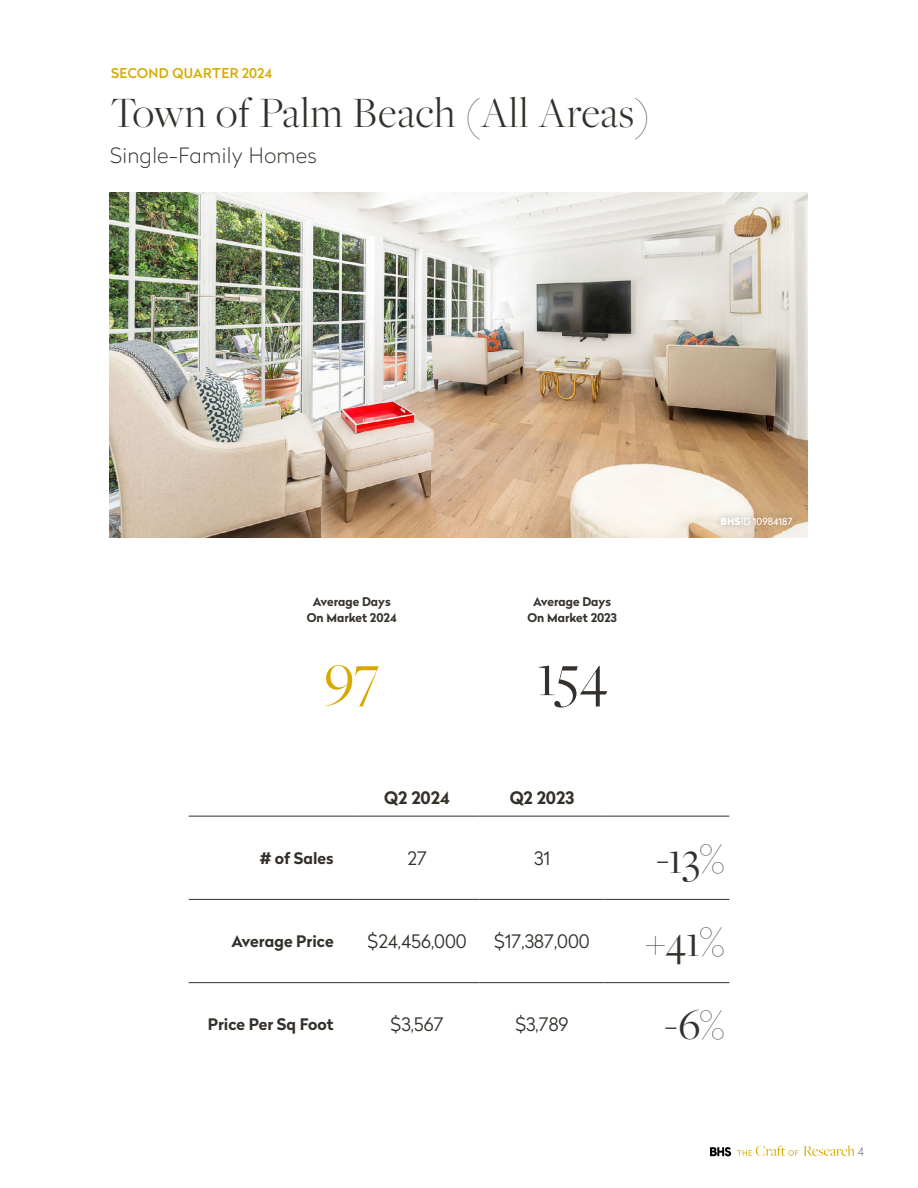
<style>
.page{position:relative;width:918px;height:1188px;background:#fff}
.page>*{position:absolute;margin:0;border:0;box-sizing:border-box;transform-origin:0 0}
.t1{font:61.65px "Freight Big Pro";color:#34302b}
.t2{font:61.65px "Freight Big Pro";color:#d8a900}
.t3{font:300 45px "Freight Big Pro";letter-spacing:.02em;color:#34302b}
.t4{font:45px "Freight Big Pro";color:#34302b}
.t5{font:100 21px "Radikal";letter-spacing:.02em;color:#34302b}
.t6{font:300 18.45px "Radikal";color:#34302b}
.t7{font:700 17.25px "Radikal";color:#34302b}
.t8{font:700 15.9px "Radikal";color:#34302b}
.t9{font:500 13.5px "Radikal";letter-spacing:.03em;color:#d8a900}
.t10{font:700 12px/15.8px "Radikal";color:#34302b;text-align:center}
.t11{font:100 12px "Radikal";color:#000}
.t12{font:9.75px "Radikal";color:#fff}
.s1{font-weight:900}
</style>
<div class="page">
<svg style="left:710px;top:1147px;width:21px;height:9px"></svg>
<svg style="left:737px;top:1145px;width:118px;height:11px"></svg>
<hr style="left:189px;top:816px;width:166px;height:1px;background:#34302b">
<hr style="left:355px;top:816px;width:125px;height:1px;background:#34302b">
<hr style="left:480px;top:816px;width:124px;height:1px;background:#34302b">
<hr style="left:604px;top:816px;width:125px;height:1px;background:#34302b">
<hr style="left:189px;top:899px;width:166px;height:1px;background:#34302b">
<hr style="left:355px;top:899px;width:125px;height:1px;background:#34302b">
<hr style="left:480px;top:899px;width:124px;height:1px;background:#34302b">
<hr style="left:604px;top:899px;width:125px;height:1px;background:#34302b">
<hr style="left:189px;top:982px;width:166px;height:1px;background:#34302b">
<hr style="left:355px;top:982px;width:125px;height:1px;background:#34302b">
<hr style="left:480px;top:982px;width:124px;height:1px;background:#34302b">
<hr style="left:604px;top:982px;width:125px;height:1px;background:#34302b">
<img style="left:109px;top:192px;width:699px;height:346px">
<div style="left:713px;top:510px;width:86px;height:23px;background:#000;opacity:.3"></div>
<p class="t9" style="left:111px;top:63px;width:163px">SECOND QUARTER 2024</p>
<h2 class="t3" style="left:110px;top:84px;width:541px">Town of Palm Beach (All Areas)</h2>
<h3 class="t5" style="left:110px;top:141px;width:208px">Single-Family Homes</h3>
<p class="t10" style="left:307px;top:594px;width:92px">Average Days<br>On Market 2024</p>
<p class="t10" style="left:528px;top:594px;width:91px">Average Days<br>On Market 2023</p>
<h1 class="t2" style="left:325px;top:635px;width:56px">97</h1>
<h1 class="t1" style="left:537px;top:635px;width:73px">154</h1>
<h3 class="t7" style="left:384px;top:785px;width:67px">Q2 2024</h3>
<h3 class="t7" style="left:510px;top:785px;width:66px">Q2 2023</h3>
<p class="t12" style="left:720px;top:515px;width:74px"><span class="s1">BHS</span>ID 10984187</p>
<h3 class="t8" style="left:260px;top:846px;width:75px"># of Sales</h3>
<h3 class="t6" style="left:407px;top:845px;width:21px">27</h3>
<h3 class="t6" style="left:534px;top:845px;width:18px">31</h3>
<h2 class="t4" style="left:656px;top:829px;width:69px">-13%</h2>
<h3 class="t8" style="left:231px;top:930px;width:104px">Average Price</h3>
<h3 class="t6" style="left:368px;top:928px;width:101px">$24,456,000</h3>
<h3 class="t6" style="left:494px;top:928px;width:97px">$17,387,000</h3>
<h2 class="t4" style="left:646px;top:913px;width:80px">+41%</h2>
<h3 class="t8" style="left:208px;top:1013px;width:127px">Price Per Sq Foot</h3>
<h3 class="t6" style="left:391px;top:1012px;width:55px">$3,567</h3>
<h3 class="t6" style="left:515px;top:1012px;width:55px">$3,789</h3>
<h2 class="t4" style="left:665px;top:996px;width:61px">-6%</h2>
<p class="t11" style="left:858px;top:1143px;width:8px">4</p>
</div>
